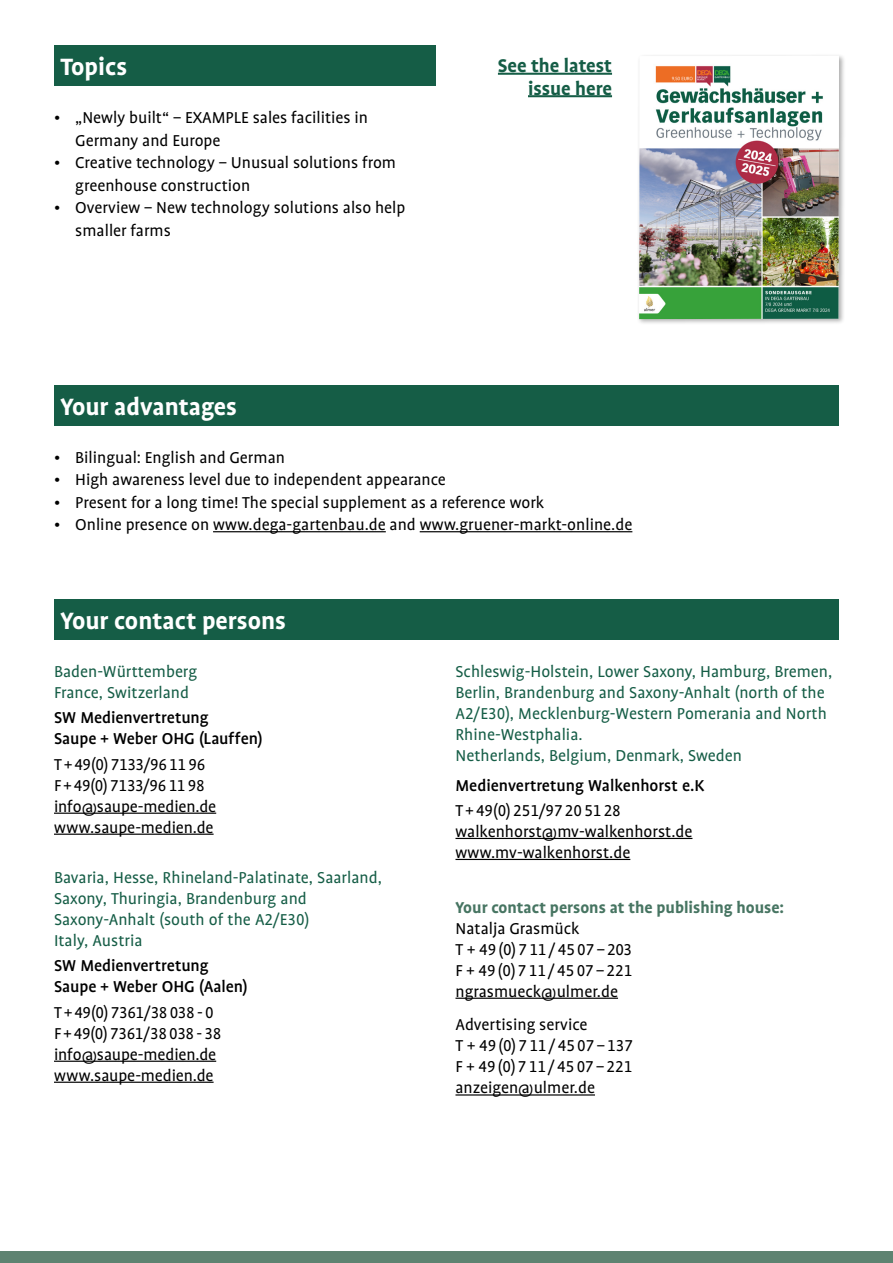
<style>
.page{position:relative;width:893px;height:1263px;background:#fff}
.page>*{position:absolute;margin:0;border:0;box-sizing:border-box;transform-origin:0 0}
.H1_FM_alleSpalten_Gr{font:700 27px "UV Profile";color:#fff}
.H1_FM_einzelspalte_G{font:700 27px "UV Profile";color:#fff}
.Copy{font:700 21px/22.5px "UV Profile";color:#155d46;text-align:right}
.t1{font:18px/22.5px "UV Profile";color:#000}
._01_copy_fett{font:18px/21px "UV Profile Tab";color:#155d46}
._01_copy{font:18px/21px "UV Profile Tab";color:#000}
._00_Grundschrift_Tab{font:18px "UV Profile Tab";letter-spacing:-.01em;color:#000}
._00_Grundschrift_Tab-2{font:500 18px/21px "UV Profile Tab";color:#000}
.t2{font:700 18px "UV Profile Tab";color:#477562}
._01_copy-2{font:500 18px "UV Profile Tab";color:#000}
</style>
<div class="page">
<hr style="left:498px;top:73px;width:114px;height:2px;background:#155d46">
<hr style="left:528px;top:95px;width:84px;height:2px;background:#155d46">
<div style="left:54px;top:46px;width:382px;height:40px;background:#155d46"></div>
<div style="left:0;top:1251px;width:893px;height:12px;background:#5e8371"></div>
<div style="left:54px;top:385px;width:785px;height:40px;background:#155d46"></div>
<hr style="left:213px;top:531px;width:173px;height:1px;background:#000">
<hr style="left:420px;top:531px;width:212px;height:1px;background:#000">
<div style="left:54px;top:599px;width:785px;height:40px;background:#155d46"></div>
<hr style="left:54px;top:812px;width:162px;height:2px;background:#000">
<hr style="left:54px;top:833px;width:160px;height:2px;background:#000">
<hr style="left:54px;top:1061px;width:162px;height:1px;background:#000">
<hr style="left:54px;top:1082px;width:160px;height:1px;background:#000">
<hr style="left:455px;top:838px;width:237px;height:1px;background:#000">
<hr style="left:455px;top:859px;width:175px;height:1px;background:#000">
<hr style="left:455px;top:998px;width:163px;height:1px;background:#000">
<hr style="left:455px;top:1094px;width:140px;height:1px;background:#000">
<div style="left:636px;top:53px;width:209px;height:273px;background:#000;opacity:.32"></div>
<img style="left:639px;top:56px;width:200px;height:263px">
<p class="H1_FM_einzelspalte_G" style="left:60px;top:52px;width:68px">Topics</p>
<p class="t1" style="left:75px;top:107px;width:294px;text-indent:-21px">• „Newly built“ – EXAMPLE sales facilities in<br>Germany and Europe</p>
<p class="t1" style="left:75px;top:152px;width:322px;text-indent:-21px">• Creative technology – Unusual solutions from greenhouse construction</p>
<p class="t1" style="left:75px;top:197px;width:332px;text-indent:-21px">• Overview – New technology solutions also help smaller farms</p>
<p class="Copy" style="left:498px;top:54px;width:116px">See the latest issue here</p>
<p class="H1_FM_alleSpalten_Gr" style="left:60px;top:392px;width:178px">Your advantages</p>
<p class="t1" style="left:54px;top:446px;width:233px">• Bilingual: English and German</p>
<p class="t1" style="left:54px;top:468px;width:393px">• High awareness level due to independent appearance</p>
<p class="t1" style="left:54px;top:491px;width:492px">• Present for a long time! The special supplement as a reference work</p>
<p class="t1" style="left:54px;top:513px;width:580px">• Online presence on www.dega-gartenbau.de and www.gruener-markt-online.de</p>
<p class="H1_FM_alleSpalten_Gr" style="left:60px;top:606px;width:227px">Your contact persons</p>
<p class="_01_copy_fett" style="left:54px;top:661px;width:145px">Baden-Württemberg<br>France, Switzerland</p>
<p class="_00_Grundschrift_Tab-2" style="left:54px;top:707px;width:210px">SW Medienvertretung<br>Saupe + Weber OHG (Lauffen)</p>
<p class="_00_Grundschrift_Tab" style="left:54px;top:755px;width:153px">T + 49(0) 7133/96 11 96</p>
<p class="_00_Grundschrift_Tab" style="left:54px;top:776px;width:152px">F + 49(0) 7133/96 11 98</p>
<p class="_00_Grundschrift_Tab" style="left:54px;top:797px;width:164px">info@saupe-medien.de</p>
<p class="_00_Grundschrift_Tab" style="left:54px;top:818px;width:161px">www.saupe-medien.de</p>
<p class="_01_copy_fett" style="left:54px;top:867px;width:329px">Bavaria, Hesse, Rhineland-Palatinate, Saarland, Saxony, Thuringia, Brandenburg and Saxony-Anhalt (south of the A2/E30)<br>Italy, Austria</p>
<p class="_00_Grundschrift_Tab-2" style="left:54px;top:955px;width:195px">SW Medienvertretung<br>Saupe + Weber OHG (Aalen)</p>
<p class="_00_Grundschrift_Tab" style="left:54px;top:1003px;width:161px">T + 49(0) 7361/38 038 - 0</p>
<p class="_00_Grundschrift_Tab" style="left:54px;top:1024px;width:169px">F + 49(0) 7361/38 038 - 38</p>
<p class="_00_Grundschrift_Tab" style="left:54px;top:1045px;width:164px">info@saupe-medien.de</p>
<p class="_00_Grundschrift_Tab" style="left:54px;top:1066px;width:161px">www.saupe-medien.de</p>
<p class="_01_copy_fett" style="left:455px;top:661px;width:378px">Schleswig-Holstein, Lower Saxony, Hamburg, Bremen, Berlin, Brandenburg and Saxony-Anhalt (north of the A2/E30), Mecklenburg-Western Pomerania and North Rhine-Westphalia.<br>Netherlands, Belgium, Denmark, Sweden</p>
<p class="_01_copy-2" style="left:455px;top:776px;width:251px">Medienvertretung Walkenhorst e.K</p>
<p class="_01_copy" style="left:455px;top:800px;width:167px">T + 49(0) 251/97 20 51 28</p>
<p class="_01_copy" style="left:455px;top:821px;width:238px">walkenhorst@mv-walkenhorst.de www.mv-walkenhorst.de</p>
<p class="t2" style="left:455px;top:897px;width:330px">Your contact persons at the publishing house:</p>
<p class="_01_copy" style="left:455px;top:918px;width:178px">Natalja Grasmück<br>T + 49(0)711/4507–203<br>F + 49(0)711/4507–221 ngrasmueck@ulmer.de</p>
<p class="_01_copy" style="left:455px;top:1014px;width:179px">Advertising service<br>T + 49(0)711/4507–137<br>F + 49(0)711/4507–221 anzeigen@ulmer.de</p>
</div>
